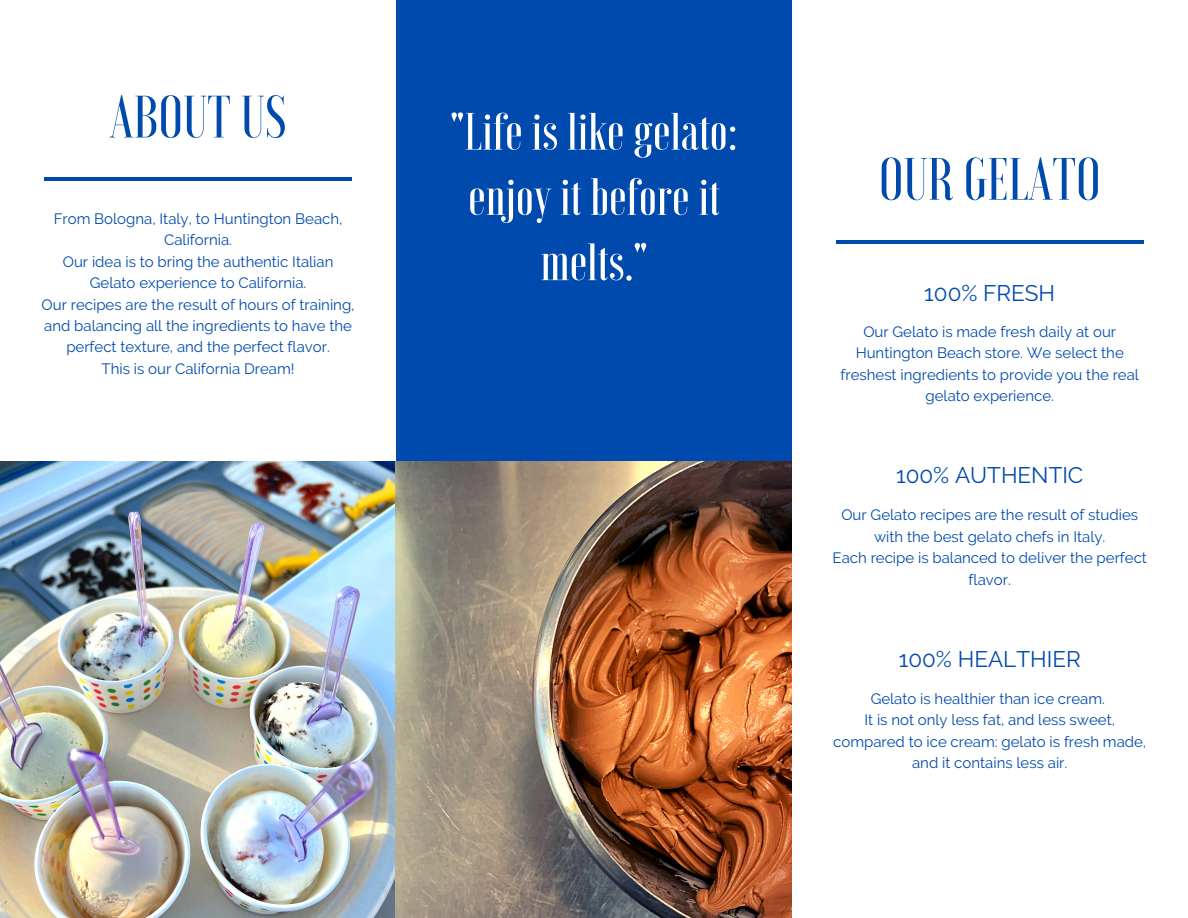
<style>
.page{position:relative;width:1188px;height:918px;background:#fff}
.page>*{position:absolute;margin:0;border:0;box-sizing:border-box;transform-origin:0 0}
.t1{font:500 59.7px "Voga";color:#004aad}
.t2{font:500 52.5px/65.2px "Voga";color:#fff;text-align:center}
.t3{font:22.5px "Raleway";color:#004aad}
.t4{font:15px/21.3px "Raleway";color:#004aad;text-align:center}
</style>
<div class="page">
<img style="left:0;top:461px;width:396px;height:457px">
<div style="left:396px;top:0;width:396px;height:480px;background:#004aad"></div>
<hr style="left:45px;top:178px;width:307px;height:3px;background:#004aad">
<img style="left:396px;top:461px;width:396px;height:457px">
<hr style="left:836px;top:240px;width:307px;height:3px;background:#004aad">
<h1 class="t1" style="left:110px;top:87px;width:178px">ABOUT US</h1>
<p class="t4" style="left:42px;top:208px;width:315px">From Bologna, Italy, to Huntington Beach, California.<br>Our idea is to bring the authentic Italian Gelato experience to California.<br>Our recipes are the result of hours of training, and balancing all the ingredients to have the perfect texture, and the perfect flavor.<br>This is our California Dream!</p>
<h2 class="t2" style="left:450px;top:99px;width:289px">"Life is like gelato: enjoy it before it melts."</h2>
<h1 class="t1" style="left:879px;top:149px;width:224px">OUR GELATO</h1>
<h3 class="t3" style="left:924px;top:279px;width:132px">100% FRESH</h3>
<p class="t4" style="left:841px;top:321px;width:300px">Our Gelato is made fresh daily at our Huntington Beach store. We select the freshest ingredients to provide you the real gelato experience.</p>
<h3 class="t3" style="left:896px;top:462px;width:189px">100% AUTHENTIC</h3>
<p class="t4" style="left:833px;top:505px;width:316px">Our Gelato recipes are the result of studies with the best gelato chefs in Italy.<br>Each recipe is balanced to deliver the perfect flavor.</p>
<h3 class="t3" style="left:899px;top:645px;width:183px">100% HEALTHIER</h3>
<p class="t4" style="left:833px;top:688px;width:315px">Gelato is healthier than ice cream.<br>It is not only less fat, and less sweet, compared to ice cream: gelato is fresh made, and it contains less air.</p>
</div>
